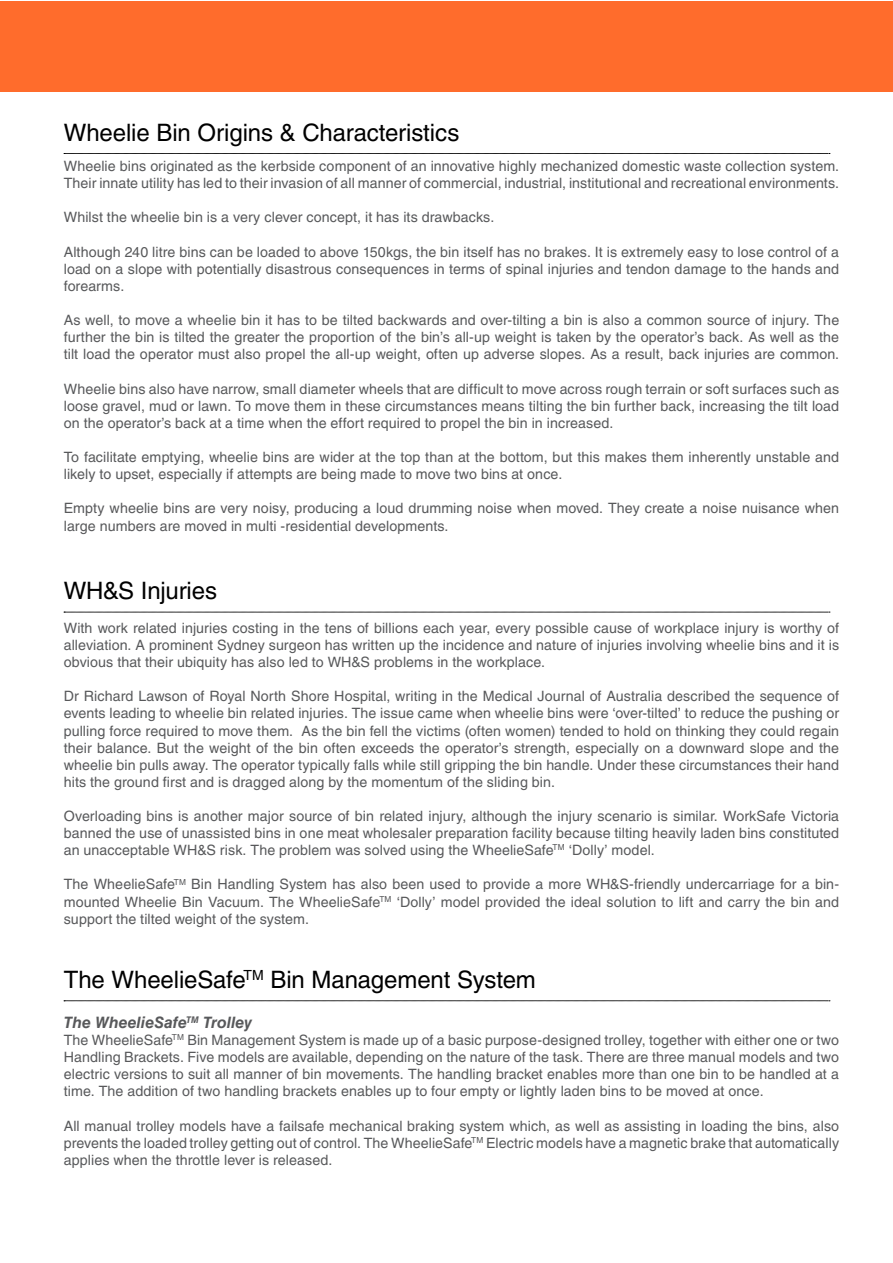
<style>
.page{position:relative;width:893px;height:1263px;background:#fff}
.page>*{position:absolute;margin:0;border:0;box-sizing:border-box;transform-origin:0 0}
.t1{font:24px "Helvetica LT Std";letter-spacing:-.005em;color:#000}
.t2{font:italic 700 15.75px "Helvetica LT Std";color:#58595b}
.t3{font:14.25px/17.1px "Helvetica LT Std";letter-spacing:.005em;color:#58595b;text-align:justify}
</style>
<div class="page">
<div style="left:0;top:1px;width:892px;height:91px;background:#ff6c2c"></div>
<svg style="left:64px;top:1000px;width:766px;height:1px"></svg>
<svg style="left:64px;top:612px;width:766px;height:1px"></svg>
<svg style="left:64px;top:153px;width:766px;height:1px"></svg>
<h1 class="t1" style="left:64px;top:118px;width:397px">Wheelie Bin Origins &amp; Characteristics</h1>
<p class="t3" style="left:64px;top:158px;width:777px">Wheelie bins originated as the kerbside component of an innovative highly mechanized domestic waste collection system.<br>Their innate utility has led to their invasion of all manner of commercial, industrial, institutional and recreational environments.</p>
<p class="t3" style="left:64px;top:209px;width:432px">Whilst the wheelie bin is a very clever concept, it has its drawbacks.</p>
<p class="t3" style="left:64px;top:243px;width:777px">Although 240 litre bins can be loaded to above 150kgs, the bin itself has no brakes. It is extremely easy to lose control of a load on a slope with potentially disastrous consequences in terms of spinal injuries and tendon damage to the hands and forearms.</p>
<p class="t3" style="left:64px;top:311px;width:777px">As well, to move a wheelie bin it has to be tilted backwards and over-tilting a bin is also a common source of injury. The further the bin is tilted the greater the proportion of the bin’s all-up weight is taken by the operator’s back. As well as the tilt load the operator must also propel the all-up weight, often up adverse slopes. As a result, back injuries are common.</p>
<p class="t3" style="left:64px;top:380px;width:777px">Wheelie bins also have narrow, small diameter wheels that are difficult to move across rough terrain or soft surfaces such as loose gravel, mud or lawn. To move them in these circumstances means tilting the bin further back, increasing the tilt load on the operator’s back at a time when the effort required to propel the bin in increased.</p>
<p class="t3" style="left:64px;top:448px;width:777px">To facilitate emptying, wheelie bins are wider at the top than at the bottom, but this makes them inherently unstable and likely to upset, especially if attempts are being made to move two bins at once.</p>
<p class="t3" style="left:64px;top:499px;width:777px;line-height:18px">Empty wheelie bins are very noisy, producing a loud drumming noise when moved. They create a noise nuisance when large numbers are moved in multi -residential developments.</p>
<h1 class="t1" style="left:64px;top:577px;width:155px">WH&amp;S Injuries</h1>
<p class="t3" style="left:64px;top:619px;width:777px">With work related injuries costing in the tens of billions each year, every possible cause of workplace injury is worthy of alleviation. A prominent Sydney surgeon has written up the incidence and nature of injuries involving wheelie bins and it is obvious that their ubiquity has also led to WH&amp;S problems in the workplace.</p>
<p class="t3" style="left:64px;top:688px;width:777px">Dr Richard Lawson of Royal North Shore Hospital, writing in the Medical Journal of Australia described the sequence of events leading to wheelie bin related injuries. The issue came when wheelie bins were ‘over-tilted’ to reduce the pushing or pulling force required to move them. As the bin fell the victims (often women) tended to hold on thinking they could regain their balance. But the weight of the bin often exceeds the operator’s strength, especially on a downward slope and the wheelie bin pulls away. The operator typically falls while still gripping the bin handle. Under these circumstances their hand hits the ground first and is dragged along by the momentum of the sliding bin.</p>
<p class="t3" style="left:64px;top:807px;width:777px">Overloading bins is another major source of bin related injury, although the injury scenario is similar. WorkSafe Victoria banned the use of unassisted bins in one meat wholesaler preparation facility because tilting heavily laden bins constituted an unacceptable WH&amp;S risk. The problem was solved using the WheelieSafe<sup>TM</sup> ‘Dolly’ model.</p>
<p class="t3" style="left:64px;top:876px;width:777px">The WheelieSafe<sup>TM</sup> Bin Handling System has also been used to provide a more WH&amp;S-friendly undercarriage for a bin&shy;mounted Wheelie Bin Vacuum. The WheelieSafe<sup>TM</sup> ‘Dolly’ model provided the ideal solution to lift and carry the bin and support the tilted weight of the system.</p>
<h1 class="t1" style="left:64px;top:965px;width:474px">The WheelieSafe<sup>TM</sup> Bin Management System</h1>
<p class="t2" style="left:64px;top:1013px;width:190px">The WheelieSafe<sup>TM</sup> Trolley</p>
<p class="t3" style="left:64px;top:1031px;width:777px">The WheelieSafe<sup>TM</sup> Bin Management System is made up of a basic purpose-designed trolley, together with either one or two Handling Brackets. Five models are available, depending on the nature of the task. There are three manual models and two electric versions to suit all manner of bin movements. The handling bracket enables more than one bin to be handled at a time. The addition of two handling brackets enables up to four empty or lightly laden bins to be moved at once.</p>
<p class="t3" style="left:64px;top:1117px;width:777px">All manual trolley models have a failsafe mechanical braking system which, as well as assisting in loading the bins, also prevents the loaded trolley getting out of control. The WheelieSafe<sup>TM</sup> Electric models have a magnetic brake that automatically applies when the throttle lever is released.</p>
</div>
